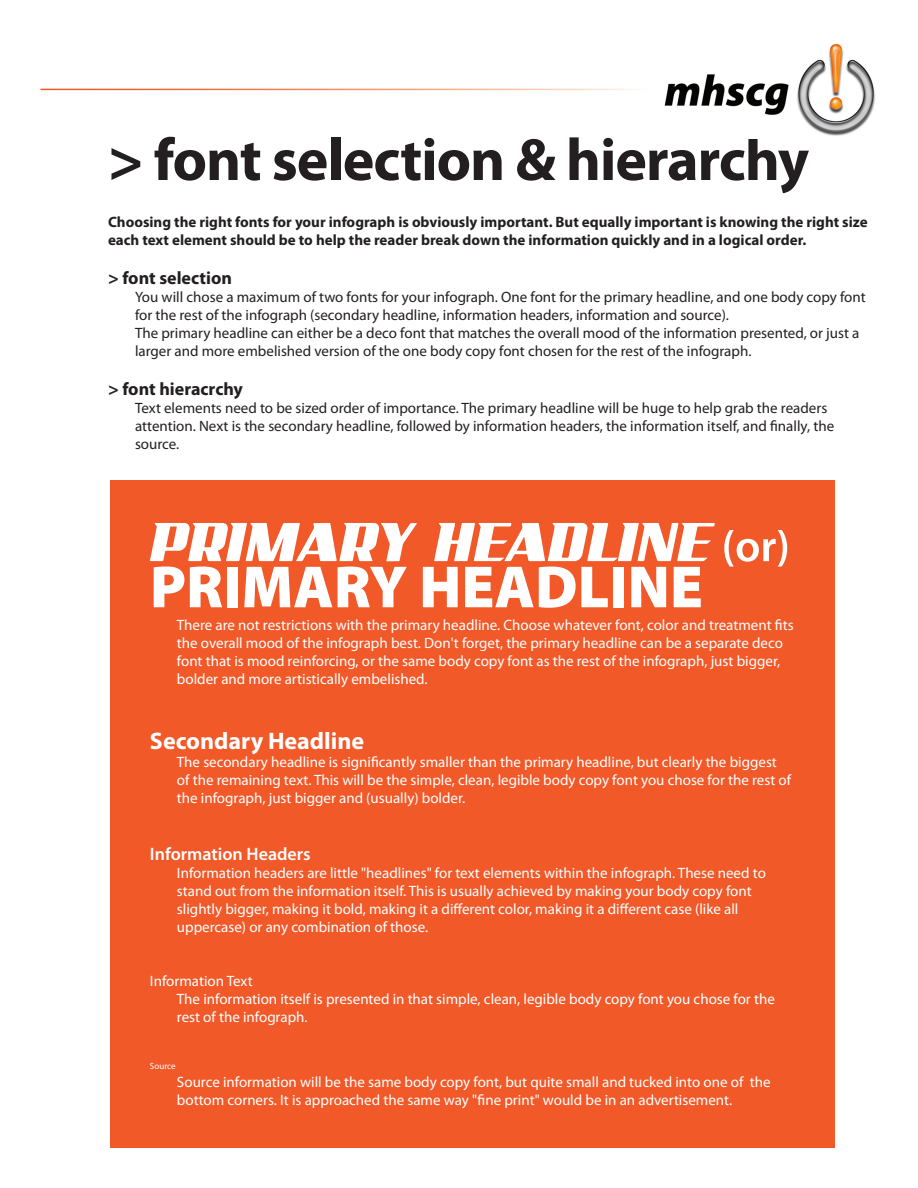
<style>
.page{position:relative;width:918px;height:1188px;background:#fff}
.page>*{position:absolute;margin:0;border:0;box-sizing:border-box;transform-origin:0 0}
.Headline{font:700 60px "Myriad Pro";letter-spacing:-.02em;color:#231f20}
.Secondary{font:900 60px "Myriad Pro";color:#fff}
.Secondary-2{font:700 24px "Myriad Pro";color:#fff}
.Secondary-3{font:700 18px "Myriad Pro";color:#231f20}
.Secondary-4{font:600 18px "Myriad Pro";color:#fff}
.Body{font:15px/18px "Myriad Pro";color:#fff}
.Body-2{font:15px/18px "Myriad Pro";color:#231f20}
.Outline_Header{font:700 15px/18px "Myriad Pro";color:#231f20}
.Secondary-5{font:15px "Myriad Pro";color:#fff}
.Secondary-6{font:9px "Myriad Pro";color:#fff}
</style>
<div class="page">
<div style="left:110px;top:480px;width:725px;height:668px;background:#f15929"></div>
<img style="left:664px;top:44px;width:211px;height:92px">
<svg style="left:150px;top:523px;width:637px;height:44px"></svg>
<p class="Headline" style="left:108px;top:121px;width:703px">&gt; font selection &amp; hierarchy</p>
<p class="Outline_Header" style="left:108px;top:213px;width:761px">Choosing the right fonts for your infograph is obviously important. But equally important is knowing the right size each text element should be to help the reader break down the information quickly and in a logical order.</p>
<p class="Secondary-3" style="left:108px;top:266px;width:126px">&gt; font selection</p>
<p class="Body-2" style="left:135px;top:287px;width:732px">You will chose a maximum of two fonts for your infograph. One font for the primary headline, and one body copy font for the rest of the infograph (secondary headline, information headers, information and source).</p>
<p class="Body-2" style="left:135px;top:323px;width:726px">The primary headline can either be a deco font that matches the overall mood of the information presented, or just a larger and more embelished version of the one body copy font chosen for the rest of the infograph.</p>
<p class="Secondary-3" style="left:108px;top:377px;width:137px">&gt; font hieracrchy</p>
<p class="Body-2" style="left:135px;top:399px;width:701px">Text elements need to be sized order of importance. The primary headline will be huge to help grab the readers attention. Next is the secondary headline, followed by information headers, the information itself, and finally, the source.</p>
<p class="Secondary" style="left:150px;top:547px;width:555px">PRIMARY HEADLINE</p>
<p class="Body" style="left:177px;top:616px;width:618px">There are not restrictions with the primary headline. Choose whatever font, color and treatment fits the overall mood of the infograph best. Don't forget, the primary headline can be a separate deco font that is mood reinforcing, or the same body copy font as the rest of the infograph, just bigger, bolder and more artistically embelished.</p>
<p class="Secondary-2" style="left:150px;top:725px;width:216px">Secondary Headline</p>
<p class="Body" style="left:177px;top:752px;width:616px">The secondary headline is significantly smaller than the primary headline, but clearly the biggest of the remaining text. This will be the simple, clean, legible body copy font you chose for the rest of the infograph, just bigger and (usually) bolder.</p>
<p class="Secondary-4" style="left:150px;top:843px;width:162px">Information Headers</p>
<p class="Body" style="left:177px;top:864px;width:590px">Information headers are little "headlines" for text elements within the infograph. These need to stand out from the information itself. This is usually achieved by making your body copy font slightly bigger, making it bold, making it a different color, making it a different case (like all uppercase) or any combination of those.</p>
<p class="Secondary-5" style="left:150px;top:972px;width:104px">Information Text</p>
<p class="Body" style="left:177px;top:990px;width:599px">The information itself is presented in that simple, clean, legible body copy font you chose for the rest of the infograph.</p>
<p class="Secondary-6" style="left:150px;top:1060px;width:27px">Source</p>
<p class="Body" style="left:177px;top:1073px;width:595px">Source information will be the same body copy font, but quite small and tucked into one of the bottom corners. It is approached the same way "fine print" would be in an advertisement.</p>
</div>
